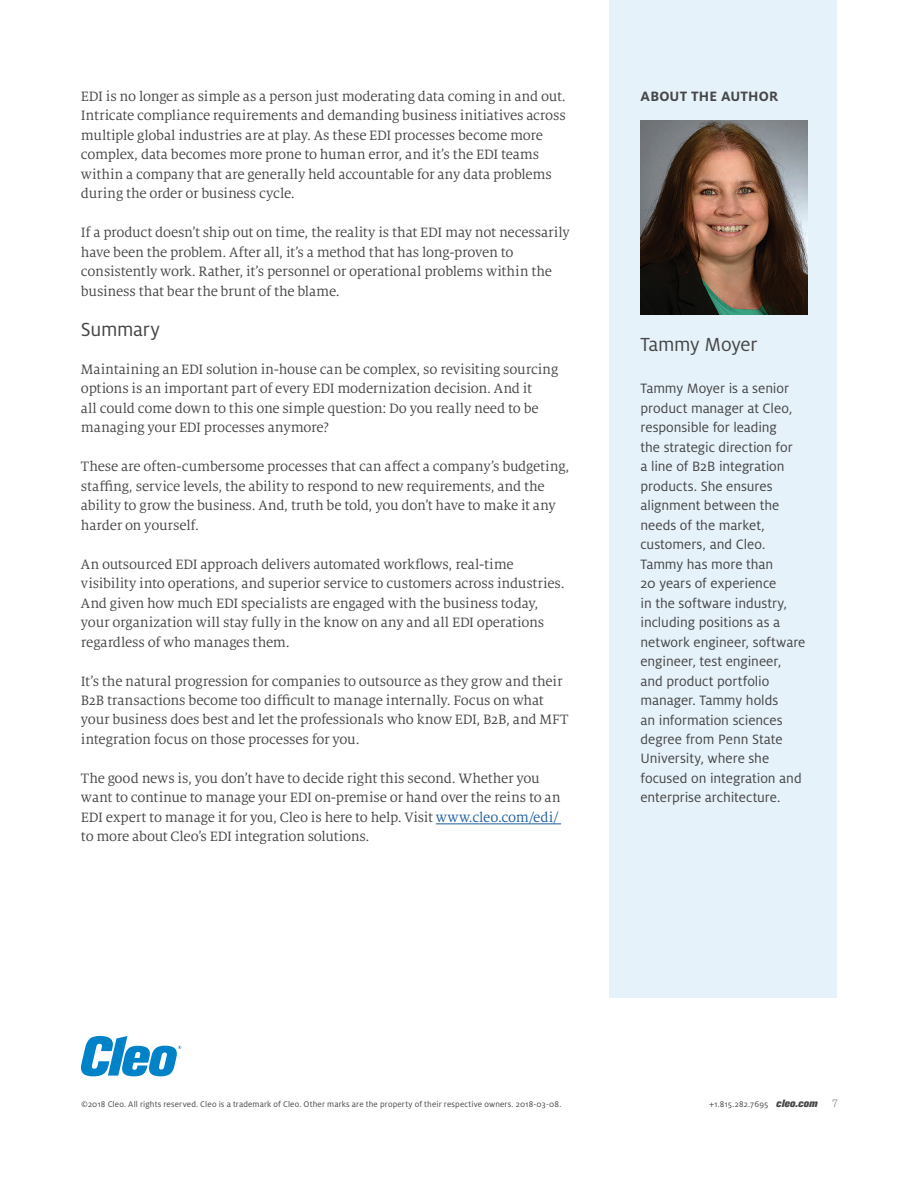
<style>
.page{position:relative;width:918px;height:1188px;background:#fff}
.page>*{position:absolute;margin:0;border:0;box-sizing:border-box;transform-origin:0 0}
.t1{font:21px "Milo OT";letter-spacing:-.015em;color:#464647}
.t2{font:15px/19.5px "Milo Serif OT";letter-spacing:-.01em;color:#464647}
.t3{font:15px/19.5px "Milo OT";letter-spacing:-.005em;color:#464647}
.t4{font:700 15px "Milo OT";letter-spacing:.015em;color:#464647}
.t5{font:300 10.5px "Akzidenz Grotesk Pro";color:#81827c}
.t6{font:9px "Milo OT";letter-spacing:.015em;color:#464647}
.s1{color:#215e9e}
.s2{font-family:"Akzidenz Grotesk Pro";font-weight:800;font-style:italic;font-size:10.5px}
</style>
<div class="page">
<hr style="left:436px;top:823px;width:125px;height:1px;background:#215e9e">
<svg style="left:81px;top:1036px;width:100px;height:40px"></svg>
<div style="left:609px;top:0;width:228px;height:998px;background:#e6f2f9"></div>
<img style="left:640px;top:120px;width:167px;height:195px">
<p class="t2" style="left:81px;top:86px;width:486px">EDI is no longer as simple as a person just moderating data coming in and out.<br>Intricate compliance requirements and demanding business initiatives across multiple global industries are at play. As these EDI processes become more complex, data becomes more prone to human error, and it’s the EDI teams within a company that are generally held accountable for any data problems during the order or business cycle.</p>
<p class="t2" style="left:81px;top:223px;width:491px">If a product doesn’t ship out on time, the reality is that EDI may not necessarily have been the problem. After all, it’s a method that has long-proven to consistently work. Rather, it’s personnel or operational problems within the business that bear the brunt of the blame.</p>
<h1 class="t1" style="left:81px;top:318px;width:80px">Summary</h1>
<p class="t2" style="left:81px;top:359px;width:479px">Maintaining an EDI solution in-house can be complex, so revisiting sourcing options is an important part of every EDI modernization decision. And it<br>all could come down to this one simple question: Do you really need to be managing your EDI processes anymore?</p>
<p class="t2" style="left:81px;top:457px;width:490px">These are often-cumbersome processes that can affect a company’s budgeting, staffing, service levels, the ability to respond to new requirements, and the ability to grow the business. And, truth be told, you don’t have to make it any harder on yourself.</p>
<p class="t2" style="left:81px;top:554px;width:485px">An outsourced EDI approach delivers automated workflows, real-time visibility into operations, and superior service to customers across industries.<br>And given how much EDI specialists are engaged with the business today, your organization will stay fully in the know on any and all EDI operations regardless of who manages them.</p>
<p class="t2" style="left:81px;top:671px;width:489px">It’s the natural progression for companies to outsource as they grow and their B2B transactions become too difficult to manage internally. Focus on what your business does best and let the professionals who know EDI, B2B, and MFT integration focus on those processes for you.</p>
<p class="t2" style="left:81px;top:769px;width:481px">The good news is, you don’t have to decide right this second. Whether you want to continue to manage your EDI on-premise or hand over the reins to an EDI expert to manage it for you, Cleo is here to help. Visit <span class="s1">www.cleo.com/edi/ </span>to more about Cleo’s EDI integration solutions.</p>
<p class="t4" style="left:641px;top:87px;width:139px">ABOUT THE AUTHOR</p>
<h1 class="t1" style="left:640px;top:333px;width:118px">Tammy Moyer</h1>
<p class="t3" style="left:640px;top:379px;width:166px">Tammy Moyer is a senior product manager at Cleo, responsible for leading<br>the strategic direction for<br>a line of B2B integration products. She ensures alignment between the needs of the market, customers, and Cleo.<br>Tammy has more than<br>20 years of experience<br>in the software industry, including positions as a network engineer, software engineer, test engineer, and product portfolio manager. Tammy holds<br>an information sciences degree from Penn State<br>University, where she focused on integration and enterprise architecture.</p>
<p class="t6" style="left:81px;top:1099px;width:482px">©2018 Cleo. All rights reserved. Cleo is a trademark of Cleo. Other marks are the property of their respective owners. 2018-03-08.</p>
<p class="t5" style="left:832px;top:1097px;width:8px">7</p>
<p class="t6" style="left:709px;top:1099px;width:110px">+1.815.282.7695 <span class="s2">cleo.com</span></p>
</div>
